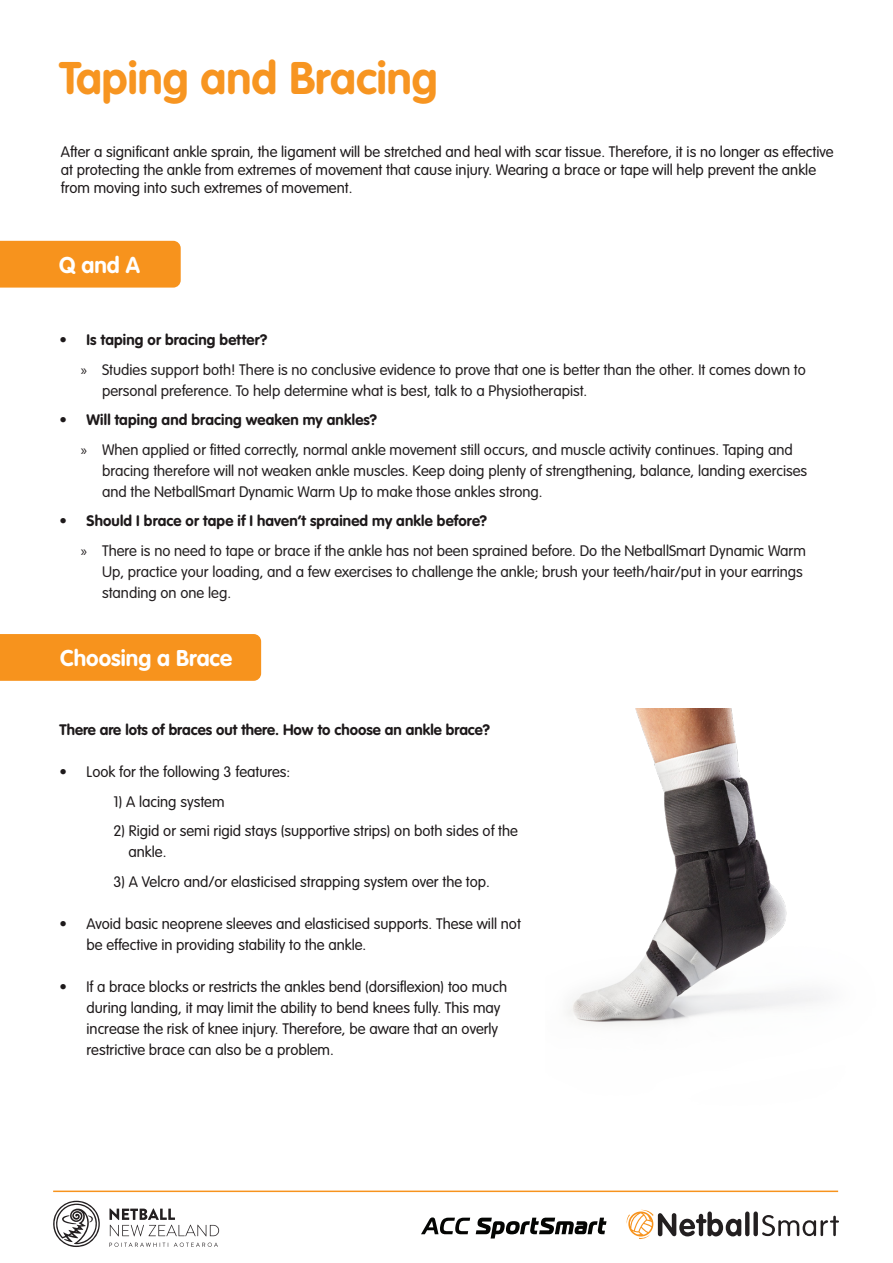
<style>
.page{position:relative;width:893px;height:1263px;background:#fff}
.page>*{position:absolute;margin:0;border:0;box-sizing:border-box;transform-origin:0 0}
.t1{font:700 45px "VAG Rounded Std";color:#f79521}
.Sub_Heading_-_White{font:700 22.5px "VAG Rounded Std";color:#fff}
.Body_Copy_-_Black{font:300 15px/21px "VAG Rounded Std";color:#1e1a1b}
.t2{font:300 15px/21px "VAG Rounded Std";color:#231f20}
.Body_Copy_-_Black-2{font:700 15px "VAG Rounded Std";letter-spacing:.01em;color:#1e1a1b}
.s1{font-family:"Myriad Pro";font-weight:400}
</style>
<div class="page">
<svg style="left:627px;top:1210px;width:212px;height:29px"></svg>
<svg style="left:421px;top:1217px;width:49px;height:17px"></svg>
<svg style="left:476px;top:1217px;width:130px;height:21px"></svg>
<svg style="left:109px;top:1242px;width:109px;height:5px"></svg>
<svg style="left:109px;top:1208px;width:110px;height:28px"></svg>
<svg style="left:53px;top:1201px;width:47px;height:46px"></svg>
<hr style="left:53px;top:1190px;width:785px;height:2px;background:#f7931d">
<div style="left:0;top:241px;width:181px;height:47px;background:#f7931d"></div>
<img style="left:567px;top:709px;width:257px;height:317px">
<div style="left:0;top:634px;width:261px;height:47px;background:#f7931d"></div>
<p class="t1" style="left:59px;top:52px;width:380px">Taping and Bracing</p>
<p class="Body_Copy_-_Black" style="left:61px;top:143px;width:774px;line-height:18px">After a significant ankle sprain, the ligament will be stretched and heal with scar tissue. Therefore, it is no longer as effective at protecting the ankle from extremes of movement that cause injury. Wearing a brace or tape will help prevent the ankle from moving into such extremes of movement.</p>
<p class="Sub_Heading_-_White" style="left:59px;top:252px;width:82px">Q and A</p>
<p class="Body_Copy_-_Black-2" style="left:60px;top:331px;width:209px">• Is taping or bracing better?</p>
<p class="t2" style="left:102px;top:360px;width:705px;text-indent:-21px"><span class="s1">»</span> Studies support both! There is no conclusive evidence to prove that one is better than the other. It comes down to personal preference. To help determine what is best, talk to a Physiotherapist.</p>
<p class="Body_Copy_-_Black-2" style="left:60px;top:411px;width:319px">• Will taping and bracing weaken my ankles?</p>
<p class="t2" style="left:102px;top:440px;width:707px;text-indent:-21px"><span class="s1">»</span> When applied or fitted correctly, normal ankle movement still occurs, and muscle activity continues. Taping and bracing therefore will not weaken ankle muscles. Keep doing plenty of strengthening, balance, landing exercises and the NetballSmart Dynamic Warm Up to make those ankles strong.</p>
<p class="Body_Copy_-_Black-2" style="left:60px;top:512px;width:429px">• Should I brace or tape if I haven’t sprained my ankle before?</p>
<p class="t2" style="left:102px;top:541px;width:705px;text-indent:-21px"><span class="s1">»</span> There is no need to tape or brace if the ankle has not been sprained before. Do the NetballSmart Dynamic Warm<br>Up, practice your loading, and a few exercises to challenge the ankle; brush your teeth/hair/put in your earrings standing on one leg.</p>
<p class="Sub_Heading_-_White" style="left:60px;top:645px;width:174px">Choosing a Brace</p>
<p class="Body_Copy_-_Black-2" style="left:60px;top:721px;width:432px">There are lots of braces out there. How to choose an ankle brace?</p>
<p class="Body_Copy_-_Black" style="left:60px;top:762px;width:232px">• Look for the following 3 features:</p>
<p class="Body_Copy_-_Black" style="left:114px;top:791px;width:113px">1) A lacing system</p>
<p class="Body_Copy_-_Black" style="left:129px;top:821px;width:391px;text-indent:-15px">2) Rigid or semi rigid stays (supportive strips) on both sides of the ankle.</p>
<p class="Body_Copy_-_Black" style="left:114px;top:871px;width:378px">3) A Velcro and/or elasticised strapping system over the top.</p>
<p class="Body_Copy_-_Black" style="left:87px;top:913px;width:436px;text-indent:-27px">• Avoid basic neoprene sleeves and elasticised supports. These will not be effective in providing stability to the ankle.</p>
<p class="Body_Copy_-_Black" style="left:87px;top:976px;width:422px;text-indent:-27px">• If a brace blocks or restricts the ankles bend (dorsiflexion) too much during landing, it may limit the ability to bend knees fully. This may increase the risk of knee injury. Therefore, be aware that an overly restrictive brace can also be a problem.</p>
</div>
